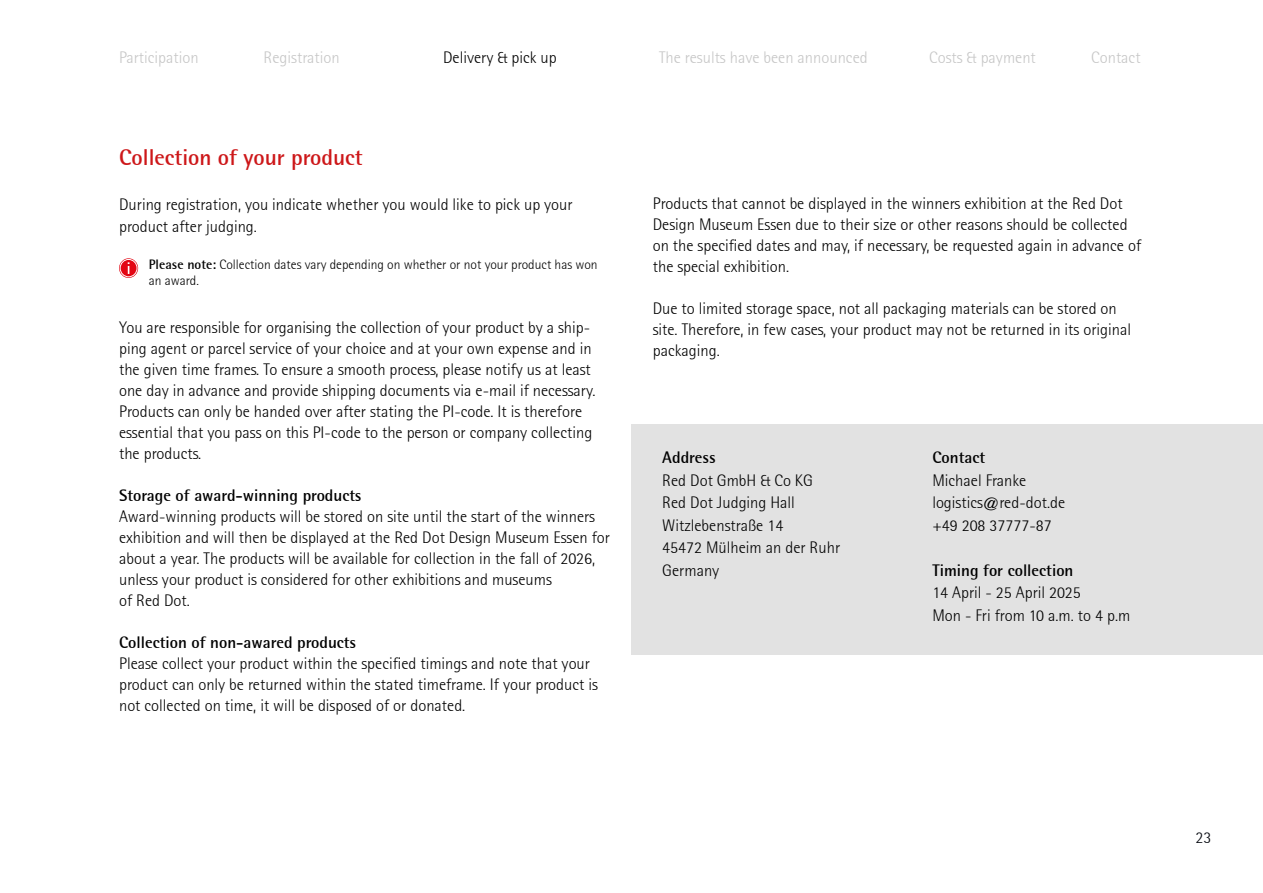
<style>
.page{position:relative;width:1263px;height:893px;background:#fff}
.page>*{position:absolute;margin:0;border:0;box-sizing:border-box;transform-origin:0 0}
.t1{font:700 22.5px "Rotis Semi Sans";color:#cd1719}
.t2{font:300 16.5px/21px "Rotis Semisans";color:#000}
.t3{font:700 16.5px "Rotis Semi Sans";color:#000}
.t4{font:300 16.5px "Rotis Semisans";color:#c6c6c6}
.t5{font:300 16.5px "Rotis Semisans";color:#070a11}
.t6{font:300 13.5px/16.5px "Rotis Semisans";color:#000}
.s1{font-family:"Rotis Semi Sans";font-weight:700}
</style>
<div class="page">
<svg style="left:119px;top:258px;width:19px;height:20px"></svg>
<svg style="left:128px;top:262px;width:1px;height:12px"></svg>
<div style="left:120px;top:259px;width:17px;height:18px;border:1px solid #fff;border-radius:50%"></div>
<div style="left:631px;top:424px;width:632px;height:230px;background:#e2e2e2"></div>
<p class="t4" style="left:119px;top:50px;width:81px">Participation</p>
<p class="t4" style="left:264px;top:50px;width:78px">Registration</p>
<p class="t2" style="left:443px;top:47px;width:115px">Delivery &amp; pick up</p>
<p class="t4" style="left:659px;top:50px;width:210px">The results have been announced</p>
<p class="t4" style="left:929px;top:50px;width:108px">Costs &amp; payment</p>
<p class="t4" style="left:1091px;top:50px;width:51px">Contact</p>
<h1 class="t1" style="left:119px;top:147px;width:245px">Collection of your product</h1>
<p class="t2" style="left:119px;top:194px;width:455px;line-height:22.5px">During registration, you indicate whether you would like to pick up your product after judging.</p>
<p class="t6" style="left:149px;top:257px;width:450px"><span class="s1">Please note:</span> Collection dates vary depending on whether or not your product has won an award.</p>
<p class="t2" style="left:119px;top:317px;width:478px">You are responsible for organising the collection of your product by a ship&shy;ping agent or parcel service of your choice and at your own expense and in the given time frames. To ensure a smooth process, please notify us at least one day in advance and provide shipping documents via e-mail if necessary.<br>Products can only be handed over after stating the PI-code. It is therefore essential that you pass on this PI-code to the person or company collecting the products.</p>
<p class="t3" style="left:119px;top:485px;width:244px">Storage of award-winning products</p>
<p class="t2" style="left:119px;top:506px;width:492px">Award-winning products will be stored on site until the start of the winners exhibition and will then be displayed at the Red Dot Design Museum Essen for about a year. The products will be available for collection in the fall of 2026, unless your product is considered for other exhibitions and museums<br>of Red Dot.</p>
<p class="t3" style="left:119px;top:632px;width:239px">Collection of non-awared products</p>
<p class="t2" style="left:119px;top:653px;width:480px">Please collect your product within the specified timings and note that your product can only be returned within the stated timeframe. If your product is not collected on time, it will be disposed of or donated.</p>
<p class="t2" style="left:653px;top:194px;width:490px">Products that cannot be displayed in the winners exhibition at the Red Dot Design Museum Essen due to their size or other reasons should be collected on the specified dates and may, if necessary, be requested again in advance of the special exhibition.</p>
<p class="t2" style="left:653px;top:299px;width:480px">Due to limited storage space, not all packaging materials can be stored on site. Therefore, in few cases, your product may not be returned in its original packaging.</p>
<p class="t3" style="left:662px;top:450px;width:55px">Address</p>
<p class="t3" style="left:932px;top:450px;width:54px">Contact</p>
<p class="t2" style="left:662px;top:471px;width:152px">Red Dot GmbH &amp; Co KG</p>
<p class="t2" style="left:932px;top:471px;width:96px">Michael Franke</p>
<p class="t2" style="left:662px;top:493px;width:134px">Red Dot Judging Hall</p>
<p class="t2" style="left:932px;top:493px;width:134px">logistics@red-dot.de</p>
<p class="t2" style="left:662px;top:516px;width:122px">Witzlebenstraße 14</p>
<p class="t2" style="left:932px;top:516px;width:121px">+49 208 37777-87</p>
<p class="t2" style="left:662px;top:537px;width:179px;line-height:22.5px">45472 Mülheim an der Ruhr<br>Germany</p>
<p class="t3" style="left:932px;top:563px;width:143px">Timing for collection</p>
<p class="t2" style="left:932px;top:582px;width:199px;line-height:22.5px">14 April - 25 April 2025<br>Mon - Fri from 10 a.m. to 4 p.m</p>
<p class="t5" style="left:1195px;top:830px;width:17px">23</p>
</div>
